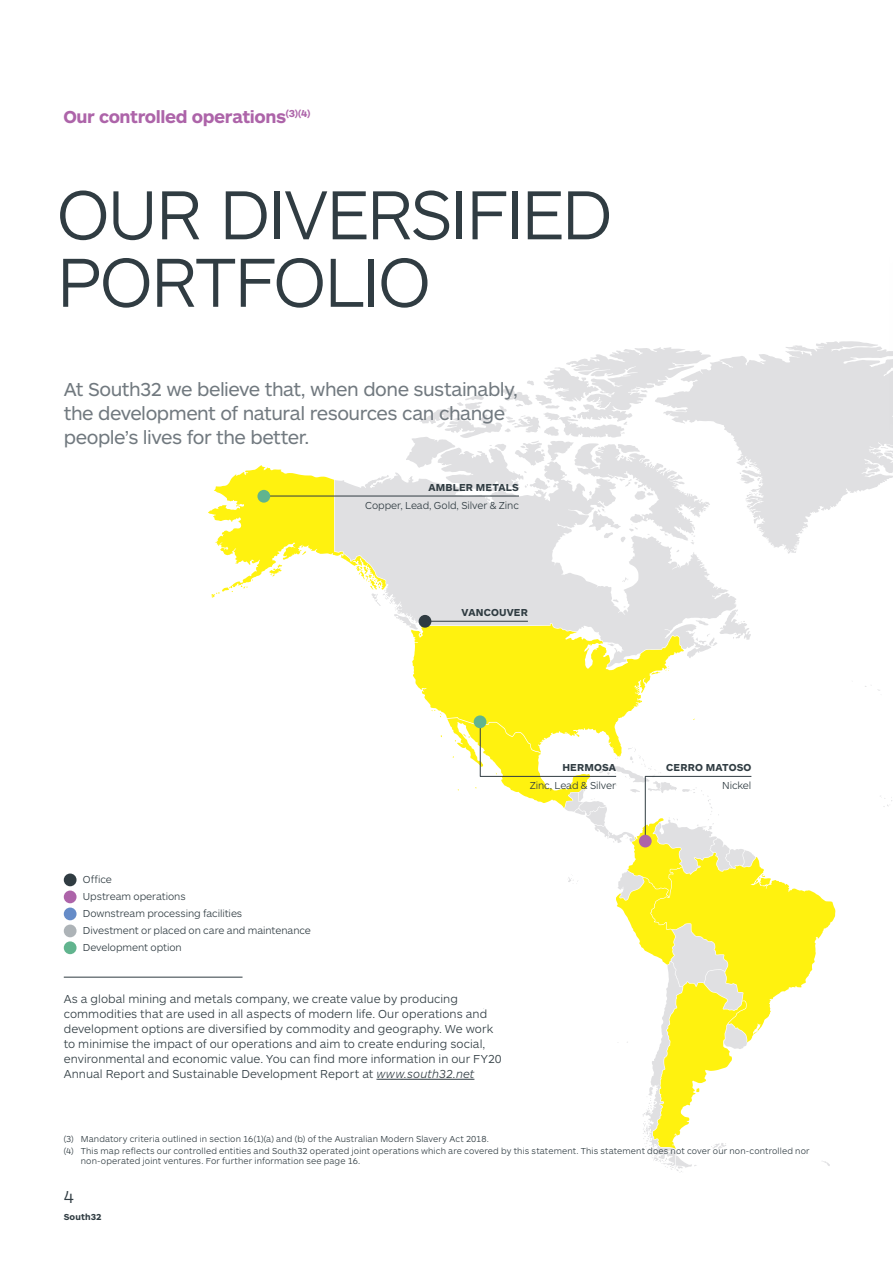
<style>
.page{position:relative;width:893px;height:1263px;background:#fff}
.page>*{position:absolute;margin:0;border:0;box-sizing:border-box;transform-origin:0 0}
.t1{font:300 72px/67.5px "ARS Maquette Pro";letter-spacing:-.04em;color:#303c42}
.t2{font:19.5px/24px "ARS Maquette Pro";letter-spacing:-.025em;color:#71797f}
.t3{font:700 18px "ARS Maquette Pro";letter-spacing:-.02em;color:#ad64a9}
.t4{font:300 18px "ARS Maquette Pro";color:#303c42}
.t5{font:300 12px/15px "ARS Maquette Pro";letter-spacing:.005em;color:#303c42}
.t6{font:300 10.5px/17px "ARS Maquette Pro";letter-spacing:-.005em;color:#303c42}
.t7{font:700 10.5px "ARS Maquette Pro";letter-spacing:.015em;color:#303c42}
.t8{font:300 9px/11.6px "ARS Maquette Pro";letter-spacing:.015em;color:#303c42}
.t9{font:700 9px "ARS Maquette Pro";letter-spacing:.01em;color:#303c42}
.s1{font-style:italic}
</style>
<div class="page">
<svg style="left:413px;top:667px;width:257px;height:51px;background:#fef434"></svg>
<svg style="left:440px;top:718px;width:395px;height:454px"></svg>
<svg style="left:751px;top:341px;width:127px;height:213px;fill:#e0e0e2"></svg>
<svg style="left:374px;top:347px;width:377px;height:320px"></svg>
<div style="left:179px;top:715px;width:260px;height:320px;background:#fff"></div>
<hr style="left:645px;top:776px;width:1px;height:61px;background:#303c42">
<div style="left:639px;top:835px;width:13px;height:12px;background:#ad64a9;border-radius:50%"></div>
<hr style="left:645px;top:776px;width:106px;height:1px;background:#303c42">
<hr style="left:426px;top:621px;width:102px;height:1px;background:#303c42">
<div style="left:419px;top:615px;width:12px;height:13px;background:#303c42;border-radius:50%"></div>
<hr style="left:264px;top:496px;width:255px;height:1px;background:#303c42">
<hr style="left:480px;top:776px;width:136px;height:1px;background:#303c42">
<hr style="left:480px;top:725px;width:1px;height:51px;background:#303c42">
<div style="left:474px;top:715px;width:12px;height:13px;background:#61b48e;border-radius:50%"></div>
<svg style="left:208px;top:465px;width:178px;height:133px"></svg>
<div style="left:878px;top:158px;width:15px;height:372px;background:#000;opacity:.25"></div>
<hr style="left:64px;top:977px;width:179px;height:1px;background:#303c42">
<hr style="left:376px;top:1079px;width:98px;height:1px;background:#303c42">
<div style="left:64px;top:907px;width:13px;height:13px;background:#668cc8;border-radius:50%"></div>
<div style="left:64px;top:924px;width:13px;height:13px;background:#adb3b7;border-radius:50%"></div>
<div style="left:64px;top:890px;width:13px;height:13px;background:#ad64a9;border-radius:50%"></div>
<div style="left:64px;top:873px;width:13px;height:13px;background:#303c42;border-radius:50%"></div>
<div style="left:64px;top:941px;width:13px;height:13px;background:#61b48e;border-radius:50%"></div>
<h3 class="t3" style="left:63px;top:105px;width:249px">Our controlled operations<sup>(3)(4)</sup></h3>
<h1 class="t1" style="left:56px;top:177px;width:558px">OUR DIVERSIFIED<br>PORTFOLIO</h1>
<h2 class="t2" style="left:64px;top:377px;width:456px">At South32 we believe that, when done sustainably, the development of natural resources can change people’s lives for the better.</h2>
<p class="t7" style="left:428px;top:480px;width:92px">AMBLER METALS</p>
<p class="t6" style="left:365px;top:496px;width:155px">Copper, Lead, Gold, Silver &amp; Zinc</p>
<p class="t7" style="left:462px;top:605px;width:68px">VANCOUVER</p>
<p class="t7" style="left:562px;top:760px;width:55px">HERMOSA</p>
<p class="t6" style="left:530px;top:777px;width:88px">Zinc, Lead &amp; Silver</p>
<p class="t6" style="left:83px;top:871px;width:30px">Office</p>
<p class="t6" style="left:83px;top:905px;width:230px">Downstream processing facilities<br>Divestment or placed on care and maintenance<br>Development option</p>
<p class="t6" style="left:83px;top:888px;width:104px">Upstream operations</p>
<p class="t5" style="left:64px;top:991px;width:439px">As a global mining and metals company, we create value by producing commodities that are used in all aspects of modern life. Our operations and development options are diversified by commodity and geography. We work to minimise the impact of our operations and aim to create enduring social, environmental and economic value. You can find more information in our FY20<br>Annual Report and Sustainable Development Report at <span class="s1">www.south32.net</span></p>
<p class="t7" style="left:666px;top:760px;width:87px">CERRO MATOSO</p>
<p class="t6" style="left:722px;top:777px;width:31px">Nickel</p>
<p class="t8" style="left:64px;top:1133px;width:747px">(3) Mandatory criteria outlined in section 16(1)(a) and (b) of the Australian Modern Slavery Act 2018.<br>(4) This map reflects our controlled entities and South32 operated joint operations which are covered by this statement. This statement does not cover our non-controlled nor</p>
<p class="t8" style="left:81px;top:1155px;width:281px">non-operated joint ventures. For further information see page 16.</p>
<h3 class="t4" style="left:64px;top:1185px;width:12px">4</h3>
<p class="t9" style="left:64px;top:1211px;width:39px">South32</p>
</div>
